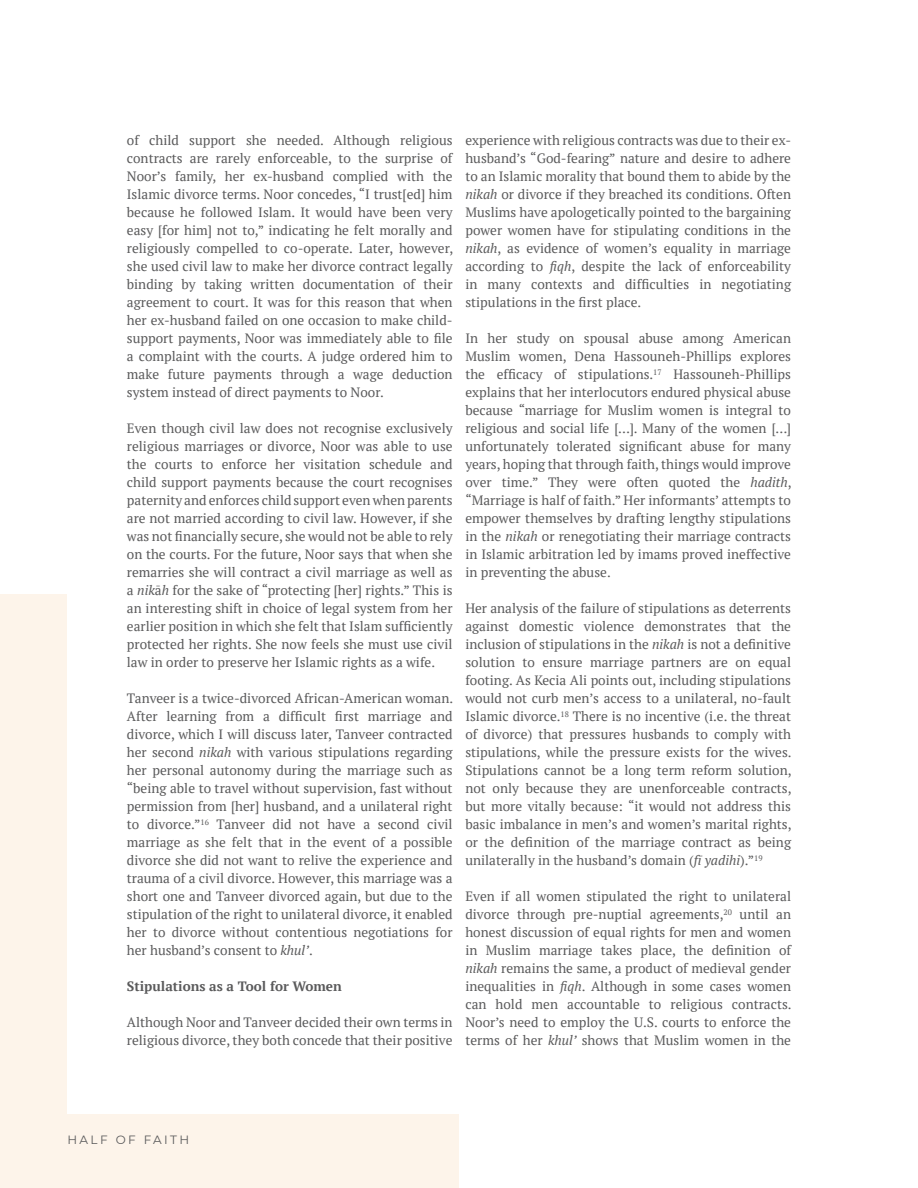
<style>
.page{position:relative;width:918px;height:1188px;background:#fff}
.page>*{position:absolute;margin:0;border:0;box-sizing:border-box;transform-origin:0 0}
.t1{font:13.5px/18px "PT Serif";color:#5a5a5b;text-align:justify}
.t2{font:700 13.5px "PT Serif";color:#5a5a5b}
.t3{font:12px "Montserrat";letter-spacing:.2em;color:#5a5a5b}
.s1{font-style:italic}
</style>
<div class="page">
<div style="left:0;top:594px;width:459px;height:594px;background:#fdf4ea"></div>
<div style="left:68px;top:74px;width:782px;height:1040px;background:#fff"></div>
<p class="t1" style="left:127px;top:131px;width:328px">of child support she needed. Although religious contracts are rarely enforceable, to the surprise of Noor’s family, her ex-husband complied with the Islamic divorce terms. Noor concedes, “I trust[ed] him because he followed Islam. It would have been very easy [for him] not to,” indicating he felt morally and religiously compelled to co-operate. Later, however, she used civil law to make her divorce contract legally binding by taking written documentation of their agreement to court. It was for this reason that when her ex-husband failed on one occasion to make child&shy;support payments, Noor was immediately able to file a complaint with the courts. A judge ordered him to make future payments through a wage deduction system instead of direct payments to Noor.</p>
<p class="t1" style="left:127px;top:419px;width:327px">Even though civil law does not recognise exclusively religious marriages or divorce, Noor was able to use the courts to enforce her visitation schedule and child support payments because the court recognises paternity and enforces child support even when parents are not married according to civil law. However, if she was not financially secure, she would not be able to rely on the courts. For the future, Noor says that when she remarries she will contract a civil marriage as well as a <span class="s1">nik</span>ā<span class="s1">h</span> for the sake of “protecting [her] rights.” This is an interesting shift in choice of legal system from her earlier position in which she felt that Islam sufficiently protected her rights. She now feels she must use civil law in order to preserve her Islamic rights as a wife.</p>
<p class="t1" style="left:127px;top:689px;width:328px">Tanveer is a twice-divorced African-American woman.<br>After learning from a difficult first marriage and divorce, which I will discuss later, Tanveer contracted her second <span class="s1">nikah</span> with various stipulations regarding her personal autonomy during the marriage such as “being able to travel without supervision, fast without permission from [her] husband, and a unilateral right to divorce.”<sup>16</sup> Tanveer did not have a second civil marriage as she felt that in the event of a possible divorce she did not want to relive the experience and trauma of a civil divorce. However, this marriage was a short one and Tanveer divorced again, but due to the stipulation of the right to unilateral divorce, it enabled her to divorce without contentious negotiations for her husband’s consent to <span class="s1">khul’</span>.</p>
<p class="t2" style="left:127px;top:978px;width:217px">Stipulations as a Tool for Women</p>
<p class="t1" style="left:127px;top:1013px;width:327px">Although Noor and Tanveer decided their own terms in religious divorce, they both concede that their positive</p>
<p class="t1" style="left:465px;top:131px;width:327px">experience with religious contracts was due to their ex&shy;husband’s “God-fearing” nature and desire to adhere to an Islamic morality that bound them to abide by the <span class="s1">nikah</span> or divorce if they breached its conditions. Often Muslims have apologetically pointed to the bargaining power women have for stipulating conditions in the <span class="s1">nikah</span>, as evidence of women’s equality in marriage according to <span class="s1">fiqh</span>, despite the lack of enforceability in many contexts and difficulties in negotiating stipulations in the first place.</p>
<p class="t1" style="left:465px;top:329px;width:328px">In her study on spousal abuse among American Muslim women, Dena Hassouneh-Phillips explores the efficacy of stipulations.<sup>17</sup> Hassouneh-Phillips explains that her interlocutors endured physical abuse because “marriage for Muslim women is integral to religious and social life […]. Many of the women […] unfortunately tolerated significant abuse for many years, hoping that through faith, things would improve over time.” They were often quoted the <span class="s1">hadith</span>, “Marriage is half of faith.” Her informants’ attempts to empower themselves by drafting lengthy stipulations in the <span class="s1">nikah</span> or renegotiating their marriage contracts in Islamic arbitration led by imams proved ineffective in preventing the abuse.</p>
<p class="t1" style="left:465px;top:599px;width:328px">Her analysis of the failure of stipulations as deterrents against domestic violence demonstrates that the inclusion of stipulations in the <span class="s1">nikah</span> is not a definitive solution to ensure marriage partners are on equal footing. As Kecia Ali points out, including stipulations would not curb men’s access to a unilateral, no-fault Islamic divorce.<sup>18</sup> There is no incentive (i.e. the threat of divorce) that pressures husbands to comply with stipulations, while the pressure exists for the wives.<br>Stipulations cannot be a long term reform solution, not only because they are unenforceable contracts, but more vitally because: “it would not address this basic imbalance in men’s and women’s marital rights, or the definition of the marriage contract as being unilaterally in the husband’s domain (<span class="s1">fī yadihi</span>).”<sup>19</sup></p>
<p class="t1" style="left:465px;top:887px;width:328px">Even if all women stipulated the right to unilateral divorce through pre-nuptial agreements,<sup>20</sup> until an honest discussion of equal rights for men and women in Muslim marriage takes place, the definition of <span class="s1">nikah</span> remains the same, a product of medieval gender inequalities in <span class="s1">fiqh</span>. Although in some cases women can hold men accountable to religious contracts.<br>Noor’s need to employ the U.S. courts to enforce the terms of her <span class="s1">khul’</span> shows that Muslim women in the</p>
<p class="t3" style="left:68px;top:1131px;width:123px">HALF OF FAITH</p>
</div>
